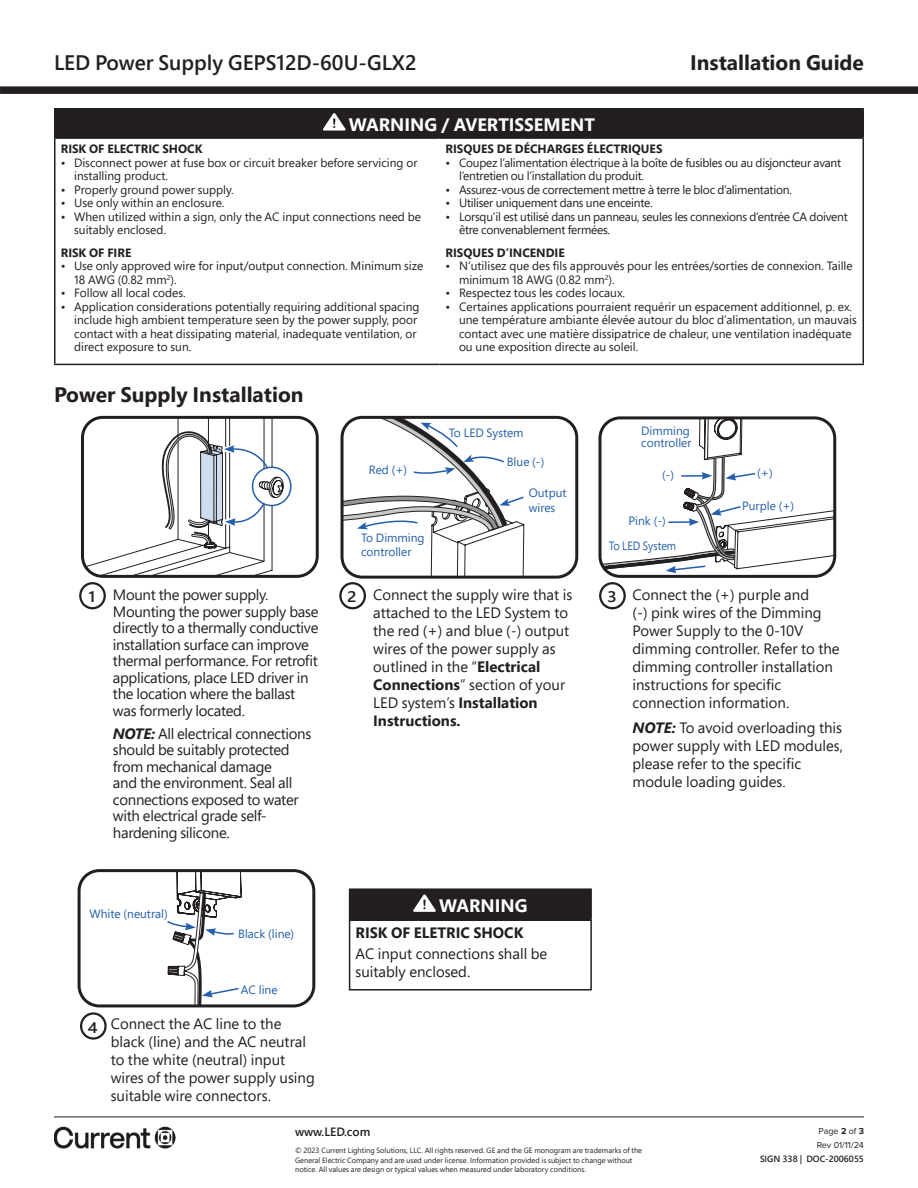
<style>
.page{position:relative;width:918px;height:1188px;background:#fff}
.page>*{position:absolute;margin:0;border:0;box-sizing:border-box;transform-origin:0 0}
.t1{font:700 21px "Segoe Pro";color:#231f20}
.t2{font:600 21px "Segoe Pro";color:#231f20}
.t3{font:700 18px "Segoe Pro";color:#fff}
.t4{font:600 15.3px "Segoe Pro";color:#231f20;scale:1.12 1}
.copy{font:15px/18px "Segoe Pro";color:#231f20}
.copy-2{font:15px/16.5px "Segoe Pro";letter-spacing:-.02em;color:#231f20}
.t5{font:700 15px "Segoe Pro";color:#231f20}
.t6{font:12px/13.5px "Segoe Pro";color:#231f20}
.t7{font:12px/13.5px "Segoe Pro";letter-spacing:-.02em;color:#231f20}
.t8{font:12px/14.4px "Segoe Pro";color:#245eac}
.t9{font:700 12px "Segoe Pro";color:#231f20}
.t10{font:12px "Segoe Pro";color:#245eac;scale:.9 1}
.t11{font:600 12px "Segoe Pro";color:#231f20}
.t12{font:9px/14.1px "Proxima Nova";color:#231f20}
.t13{font:600 9px "Segoe Pro";color:#231f20}
.t14{font:7.5px/9.8px "Segoe Pro";color:#231f20}
.s1{font-weight:700;font-style:italic}
.s2{font-weight:700}
</style>
<div class="page">
<div style="left:0;top:86px;width:918px;height:8px;background:#231f20"></div>
<div style="left:341px;top:416px;width:237px;height:163px;border:3px solid #231f20;border-radius:20px"></div>
<div style="left:598px;top:416px;width:238px;height:162px;border:3px solid #231f20;border-radius:20px"></div>
<div style="left:78px;top:869px;width:237px;height:138px;border:3px solid #231f20;border-radius:20px"></div>
<svg style="left:166px;top:871px;width:76px;height:135px"></svg>
<svg style="left:342px;top:417px;width:183px;height:160px"></svg>
<svg style="left:600px;top:418px;width:235px;height:158px"></svg>
<div style="left:79px;top:582px;width:27px;height:27px;border:2px solid #231f20;border-radius:50%"></div>
<div style="left:339px;top:582px;width:27px;height:27px;border:2px solid #231f20;border-radius:50%"></div>
<div style="left:599px;top:582px;width:27px;height:27px;border:2px solid #231f20;border-radius:50%"></div>
<div style="left:80px;top:1012px;width:27px;height:28px;border:2px solid #231f20;border-radius:50%"></div>
<div style="left:55px;top:109px;width:808px;height:29px;background:#231f20"></div>
<hr style="left:54px;top:108px;width:386px;height:2px;background:#231f20">
<hr style="left:54px;top:109px;width:2px;height:28px;background:#231f20">
<hr style="left:440px;top:108px;width:424px;height:2px;background:#231f20">
<hr style="left:862px;top:109px;width:2px;height:28px;background:#231f20">
<hr style="left:54px;top:137px;width:386px;height:2px;background:#231f20">
<hr style="left:54px;top:139px;width:2px;height:225px;background:#231f20">
<hr style="left:440px;top:137px;width:424px;height:2px;background:#231f20">
<hr style="left:862px;top:139px;width:2px;height:225px;background:#231f20">
<hr style="left:54px;top:364px;width:386px;height:1px;background:#231f20">
<hr style="left:440px;top:364px;width:424px;height:1px;background:#231f20">
<svg style="left:323px;top:113px;width:23px;height:18px"></svg>
<div style="left:81px;top:416px;width:238px;height:162px;border:3px solid #231f20;border-radius:20px"></div>
<svg style="left:253px;top:467px;width:38px;height:39px"></svg>
<svg style="left:82px;top:417px;width:202px;height:159px"></svg>
<div style="left:252px;top:467px;width:40px;height:39px;border:2px solid #245eac;border-radius:50%"></div>
<div style="left:350px;top:889px;width:241px;height:31px;background:#231f20"></div>
<hr style="left:349px;top:888px;width:243px;height:2px;background:#231f20">
<svg style="left:349px;top:890px;width:1px;height:29px"></svg>
<hr style="left:590px;top:890px;width:2px;height:29px;background:#231f20">
<hr style="left:349px;top:919px;width:243px;height:2px;background:#231f20">
<hr style="left:349px;top:921px;width:1px;height:68px;background:#231f20">
<hr style="left:590px;top:921px;width:2px;height:68px;background:#231f20">
<hr style="left:349px;top:989px;width:243px;height:2px;background:#231f20">
<svg style="left:413px;top:894px;width:23px;height:18px"></svg>
<hr style="left:54px;top:1117px;width:810px;height:1px;background:#231f20">
<img style="left:54px;top:1127px;width:122px;height:21px">
<p class="t2" style="left:54px;top:48px;width:364px">LED Power Supply GEPS12D-60U-GLX2</p>
<h1 class="t1" style="left:690px;top:47px;width:175px">Installation Guide</h1>
<p class="t3" style="left:349px;top:111px;width:248px">WARNING / AVERTISSEMENT</p>
<p class="t9" style="left:61px;top:140px;width:143px">RISK OF ELECTRIC SHOCK</p>
<p class="t6" style="left:74px;top:155px;width:345px;text-indent:-14px">• Disconnect power at fuse box or circuit breaker before servicing or installing product.</p>
<p class="t6" style="left:61px;top:182px;width:175px">• Properly ground power supply.</p>
<p class="t6" style="left:61px;top:196px;width:165px">• Use only within an enclosure.</p>
<p class="t6" style="left:74px;top:209px;width:348px;text-indent:-14px">• When utilized within a sign, only the AC input connections need be suitably enclosed.</p>
<p class="t9" style="left:61px;top:244px;width:72px">RISK OF FIRE</p>
<p class="t6" style="left:74px;top:259px;width:351px;text-indent:-14px">• Use only approved wire for input/output connection. Minimum size<br>18 AWG (0.82 mm<sup>2</sup>).</p>
<p class="t6" style="left:61px;top:286px;width:126px">• Follow all local codes.</p>
<p class="t6" style="left:74px;top:299px;width:347px;text-indent:-14px">• Application considerations potentially requiring additional spacing include high ambient temperature seen by the power supply, poor contact with a heat dissipating material, inadequate ventilation, or direct exposure to sun.</p>
<p class="t1" style="left:54px;top:379px;width:251px">Power Supply Installation</p>
<p class="t8" style="left:369px;top:462px;width:40px">Red (+)</p>
<p class="t8" style="left:361px;top:530px;width:65px">To Dimming controller</p>
<p class="t9" style="left:446px;top:140px;width:218px">RISQUES DE DÉCHARGES ÉLECTRIQUES</p>
<p class="t7" style="left:459px;top:155px;width:384px;text-indent:-14px">• Coupez l’alimentation électrique à la boîte de fusibles ou au disjoncteur avant l’entretien ou l’installation du produit.</p>
<p class="t7" style="left:446px;top:182px;width:348px">• Assurez-vous de correctement mettre à terre le bloc d’alimentation.</p>
<p class="t7" style="left:446px;top:196px;width:209px">• Utiliser uniquement dans une enceinte.</p>
<p class="t7" style="left:459px;top:209px;width:390px;text-indent:-14px">• Lorsqu’il est utilisé dans un panneau, seules les connexions d’entrée CA doivent être convenablement fermées.</p>
<p class="t9" style="left:446px;top:244px;width:121px">RISQUES D’INCENDIE</p>
<p class="t6" style="left:459px;top:259px;width:395px;text-indent:-14px">• N’utilisez que des fils approuvés pour les entrées/sorties de connexion. Taille minimum 18 AWG (0.82 mm<sup>2</sup>).</p>
<p class="t6" style="left:446px;top:286px;width:181px">• Respectez tous les codes locaux.</p>
<p class="t6" style="left:459px;top:299px;width:399px;text-indent:-14px">• Certaines applications pourraient requérir un espacement additionnel, p. ex. une température ambiante élevée autour du bloc d’alimentation, un mauvais contact avec une matière dissipatrice de chaleur, une ventilation inadéquate ou une exposition directe au soleil.</p>
<p class="t8" style="left:449px;top:425px;width:76px">To LED System</p>
<p class="t8" style="left:507px;top:454px;width:39px">Blue (-)</p>
<p class="t8" style="left:529px;top:486px;width:39px">Output wires</p>
<p class="t8" style="left:641px;top:424px;width:52px;line-height:12px">Dimming controller</p>
<p class="t8" style="left:662px;top:467px;width:14px">(-)</p>
<p class="t8" style="left:757px;top:466px;width:17px">(+)</p>
<p class="t8" style="left:629px;top:513px;width:39px">Pink (-)</p>
<p class="t8" style="left:742px;top:498px;width:54px">Purple (+)</p>
<p class="t10" style="left:609px;top:537px;width:76px">To LED System</p>
<p class="copy-2" style="left:113px;top:586px;width:207px">Mount the power supply.<br>Mounting the power supply base directly to a thermally conductive installation surface can improve thermal performance. For retrofit applications, place LED driver in the location where the ballast was formerly located.</p>
<p class="copy-2" style="left:113px;top:725px;width:200px"><span class="s1">NOTE:</span> All electrical connections should be suitably protected from mechanical damage<br>and the environment. Seal all connections exposed to water with electrical grade self&shy;hardening silicone.</p>
<p class="copy" style="left:373px;top:585px;width:201px">Connect the supply wire that is attached to the LED System to the red (+) and blue (-) output wires of the power supply as outlined in the “<span class="s2">Electrical<br>Connections</span>” section of your<br>LED system’s <span class="s2">Installation<br>Instructions.</span></p>
<p class="t4" style="left:88px;top:586px;width:8px">1</p>
<p class="t4" style="left:347px;top:586px;width:10px">2</p>
<p class="t4" style="left:607px;top:586px;width:10px">3</p>
<p class="copy" style="left:633px;top:585px;width:209px">Connect the (+) purple and<br>(-) pink wires of the Dimming<br>Power Supply to the 0-10V dimming controller. Refer to the dimming controller installation instructions for specific connection information.</p>
<p class="copy" style="left:633px;top:718px;width:212px"><span class="s1">NOTE:</span> To avoid overloading this power supply with LED modules, please refer to the specific module loading guides.</p>
<p class="t8" style="left:90px;top:906px;width:80px">White (neutral)</p>
<p class="t8" style="left:238px;top:926px;width:58px">Black (line)</p>
<p class="t8" style="left:241px;top:982px;width:38px">AC line</p>
<p class="t4" style="left:88px;top:1017px;width:10px">4</p>
<p class="copy" style="left:111px;top:1014px;width:206px">Connect the AC line to the black (line) and the AC neutral to the white (neutral) input wires of the power supply using suitable wire connectors.</p>
<p class="t3" style="left:439px;top:893px;width:90px">WARNING</p>
<p class="t5" style="left:356px;top:922px;width:169px">RISK OF ELETRIC SHOCK</p>
<p class="copy" style="left:356px;top:944px;width:193px">AC input connections shall be suitably enclosed.</p>
<p class="t11" style="left:295px;top:1124px;width:77px">www.LED.com</p>
<p class="t14" style="left:295px;top:1145px;width:349px">© 2023 Current Lighting Solutions, LLC. All rights reserved. GE and the GE monogram are trademarks of the<br>General Electric Company and are used under license. Information provided is subject to change without notice. All values are design or typical values when measured under laboratory conditions.</p>
<p class="t12" style="left:817px;top:1124px;width:49px">Page <span class="s2">2</span> of <span class="s2">3<br></span>Rev 01/11/24</p>
<p class="t13" style="left:760px;top:1153px;width:105px">SIGN 338 | DOC-2006055</p>
</div>
